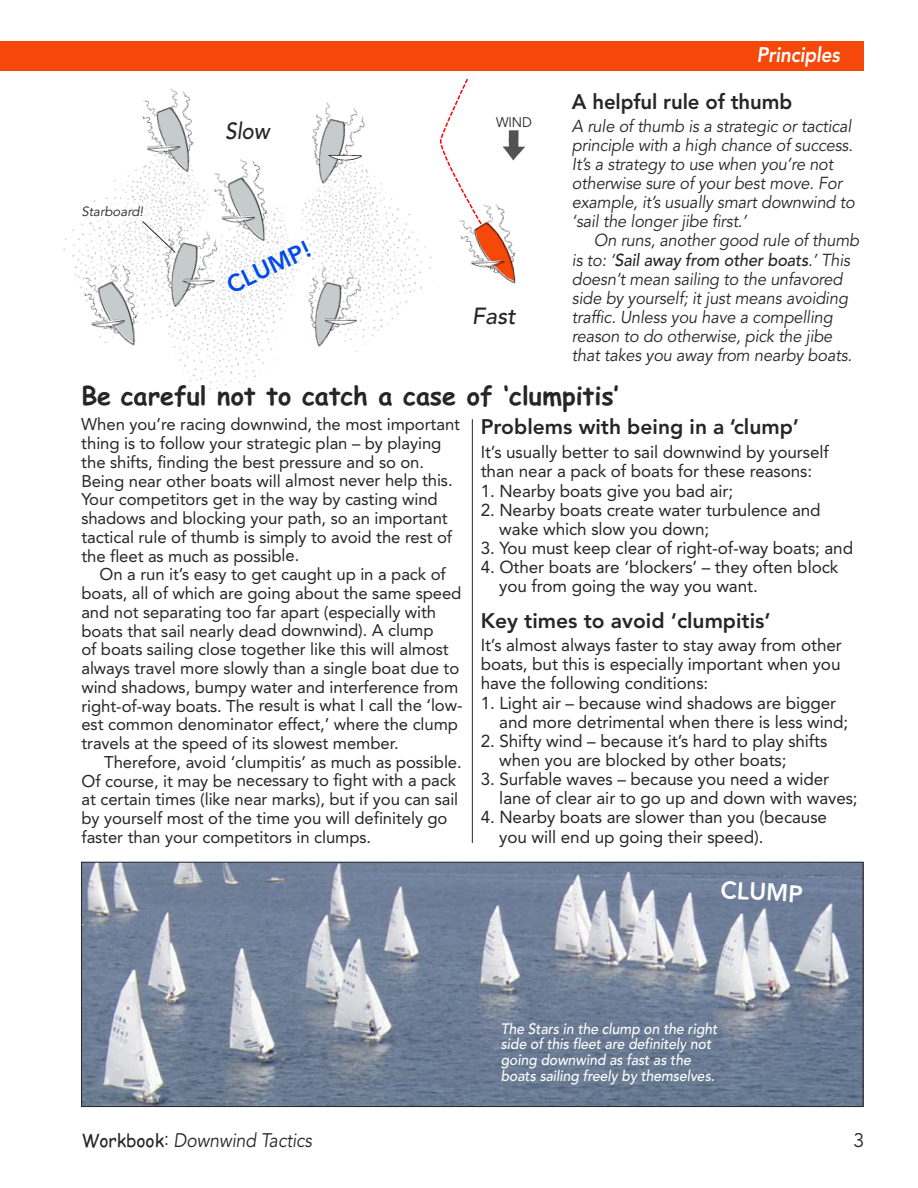
<style>
.page{position:relative;width:918px;height:1188px;background:#fff}
.page>*{position:absolute;margin:0;border:0;box-sizing:border-box;transform-origin:0 0}
.t1{font:700 25.5px "Comic Sans MS";letter-spacing:-.005em;color:#272526}
.t2{font:800 24px "Avenir";color:#004ceb}
.t3{font:800 24px "Avenir";color:#fff}
.t4{font:italic 500 23.25px "Avenir";letter-spacing:-.005em;color:#272526}
.t5{font:italic 500 23.25px "Avenir";letter-spacing:-.005em;color:#272526;scale:.9 1}
.t6{font:800 21px "Avenir";color:#272526}
.t7{font:italic 800 21px "Avenir";letter-spacing:-.01em;color:#fff;scale:.9 1}
.t8{font:italic 19.5px "Avenir";letter-spacing:-.005em;color:#272526;scale:.9 1}
.t9{font:19.5px "Avenir";color:#272526}
.t10{font:17.25px/19.2px "Avenir";letter-spacing:-.005em;color:#272526}
.t11{font:italic 17.25px/19.2px "Avenir";letter-spacing:-.01em;color:#272526;scale:.95 1}
.t12{font:16.95px/18.8px "Avenir";letter-spacing:-.005em;color:#272526}
.t13{font:italic 500 15px/15.8px "Avenir";letter-spacing:-.005em;color:#fff;scale:.93 1}
.t14{font:13.8px "Avenir";color:#272526;scale:.96 1}
.t15{font:italic 13.2px "Avenir";color:#272526}
.s1{font-weight:500}
.s2{font-family:"Comic Sans MS";font-style:normal;font-size:18px}
.s3{font-style:normal}
</style>
<div class="page">
<div style="left:0;top:41px;width:864px;height:30px;background:#f7480b"></div>
<img style="left:348px;top:207px;width:78px;height:96px">
<img style="left:173px;top:207px;width:174px;height:196px">
<img style="left:72px;top:180px;width:182px;height:165px">
<img style="left:515px;top:130px;width:10px;height:29px">
<img style="left:304px;top:102px;width:88px;height:105px">
<svg style="left:320px;top:119px;width:39px;height:63px"></svg>
<img style="left:326px;top:154px;width:36px;height:7px">
<img style="left:257px;top:218px;width:149px;height:152px">
<svg style="left:317px;top:282px;width:37px;height:63px"></svg>
<img style="left:320px;top:317px;width:37px;height:8px">
<img style="left:114px;top:183px;width:149px;height:148px">
<img style="left:211px;top:278px;width:3px;height:7px">
<img style="left:63px;top:233px;width:99px;height:113px">
<svg style="left:91px;top:281px;width:43px;height:62px"></svg>
<img style="left:87px;top:318px;width:38px;height:12px">
<img style="left:188px;top:159px;width:104px;height:92px">
<svg style="left:221px;top:177px;width:43px;height:62px"></svg>
<img style="left:217px;top:214px;width:38px;height:9px">
<img style="left:114px;top:88px;width:109px;height:95px">
<svg style="left:146px;top:107px;width:43px;height:63px"></svg>
<img style="left:142px;top:144px;width:38px;height:10px">
<svg style="left:439px;top:78px;width:76px;height:203px"></svg>
<img style="left:466px;top:259px;width:38px;height:9px">
<div style="left:81px;top:203px;width:68px;height:18px;background:#fff"></div>
<svg style="left:142px;top:221px;width:69px;height:85px"></svg>
<hr style="left:472px;top:419px;width:1px;height:424px;background:#272526">
<img style="left:83px;top:864px;width:779px;height:241px">
<div style="left:81px;top:862px;width:783px;height:245px;border:1px solid #272526"></div>
<p class="t7" style="left:757px;top:42px;width:94px">Principles</p>
<p class="t15" style="left:81px;top:203px;width:63px">Starboard!</p>
<h3 class="t5" style="left:225px;top:118px;width:51px">Slow</h3>
<h2 class="t2" style="left:220px;top:269px;width:91px;rotate:-25deg">CLUMP!</h2>
<p class="t14" style="left:496px;top:114px;width:39px">WIND</p>
<h3 class="t4" style="left:472px;top:302px;width:45px">Fast</h3>
<p class="t6" style="left:572px;top:86px;width:222px">A helpful rule of thumb</p>
<p class="t11" style="left:572px;top:116px;width:299px">A rule of thumb is a strategic or tactical principle with a high chance of success.<br>It’s a strategy to use when you’re not otherwise sure of your best move. For example, it’s usually smart downwind to ‘sail the longer jibe first.’</p>
<p class="t11" style="left:572px;top:231px;width:304px;text-indent:22px">On runs, another good rule of thumb is to: ‘<span class="s1">Sail away from other boats</span>.’ This doesn’t mean sailing to the unfavored side by yourself; it just means avoiding traffic. Unless you have a compelling reason to do otherwise, pick the jibe that takes you away from nearby boats.</p>
<h1 class="t1" style="left:81px;top:381px;width:539px">Be careful not to catch a case of ‘clumpitis’</h1>
<p class="t12" style="left:81px;top:415px;width:380px">When you’re racing downwind, the most important thing is to follow your strategic plan – by playing the shifts, finding the best pressure and so on.<br>Being near other boats will almost never help this.<br>Your competitors get in the way by casting wind shadows and blocking your path, so an important tactical rule of thumb is simply to avoid the rest of the fleet as much as possible.</p>
<p class="t12" style="left:81px;top:564px;width:383px;text-indent:18px">On a run it’s easy to get caught up in a pack of boats, all of which are going about the same speed and not separating too far apart (especially with boats that sail nearly dead downwind). A clump<br>of boats sailing close together like this will almost always travel more slowly than a single boat due to wind shadows, bumpy water and interference from right-of-way boats. The result is what I call the ‘low&shy;est common denominator effect,’ where the clump travels at the speed of its slowest member.</p>
<p class="t12" style="left:81px;top:752px;width:382px;text-indent:23px">Therefore, avoid ‘clumpitis’ as much as possible.<br>Of course, it may be necessary to fight with a pack at certain times (like near marks), but if you can sail by yourself most of the time you will definitely go faster than your competitors in clumps.</p>
<p class="t6" style="left:481px;top:411px;width:320px">Problems with being in a ‘clump’</p>
<p class="t10" style="left:481px;top:442px;width:350px">It’s usually better to sail downwind by yourself than near a pack of boats for these reasons:</p>
<p class="t10" style="left:481px;top:480px;width:254px">1. Nearby boats give you bad air;</p>
<p class="t10" style="left:499px;top:500px;width:323px;text-indent:-19px">2. Nearby boats create water turbulence and wake which slow you down;</p>
<p class="t10" style="left:481px;top:538px;width:374px">3. You must keep clear of right-of-way boats; and</p>
<p class="t10" style="left:499px;top:557px;width:341px;text-indent:-19px">4. Other boats are ‘blockers’ – they often block you from going the way you want.</p>
<p class="t6" style="left:481px;top:605px;width:292px">Key times to avoid ‘clumpitis’</p>
<p class="t10" style="left:481px;top:635px;width:363px;text-align:justify">It’s almost always faster to stay away from other boats, but this is especially important when you have the following conditions:</p>
<p class="t10" style="left:499px;top:693px;width:351px;text-indent:-19px">1. Light air – because wind shadows are bigger and more detrimental when there is less wind;</p>
<p class="t10" style="left:499px;top:731px;width:330px;text-indent:-19px">2. Shifty wind – because it’s hard to play shifts when you are blocked by other boats;</p>
<p class="t10" style="left:499px;top:769px;width:360px;text-indent:-19px">3. Surfable waves – because you need a wider lane of clear air to go up and down with waves;</p>
<p class="t10" style="left:499px;top:807px;width:329px;text-indent:-19px">4. Nearby boats are slower than you (because you will end up going their speed).</p>
<h2 class="t3" style="left:722px;top:871px;width:84px;rotate:3deg">CLUMP</h2>
<p class="t13" style="left:501px;top:1021px;width:234px">The Stars in the clump on the right side of this fleet are definitely not going downwind as fast as the boats sailing freely by themselves.</p>
<p class="t8" style="left:81px;top:1129px;width:258px"><span class="s2">Workbook</span><span class="s3">:</span> Downwind Tactics</p>
<p class="t9" style="left:854px;top:1129px;width:12px">3</p>
</div>
